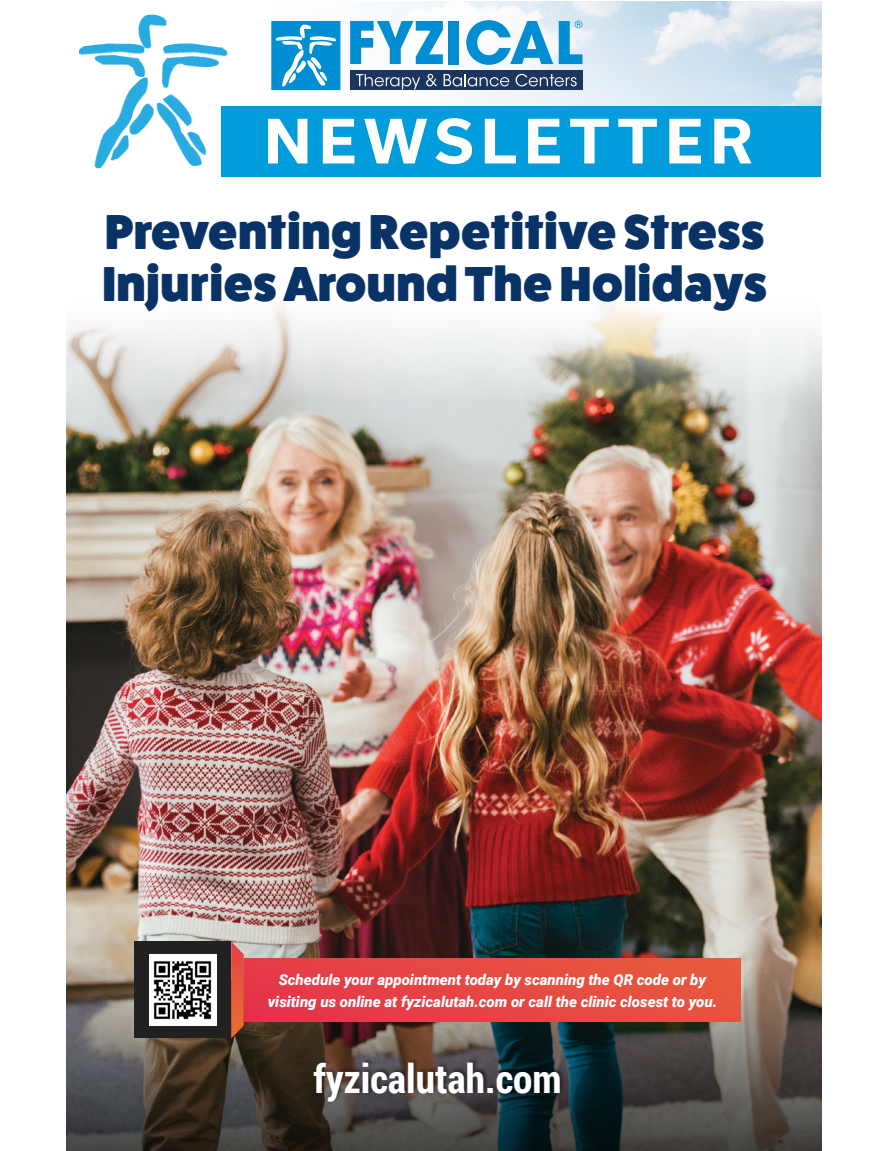
<style>
.page{position:relative;width:891px;height:1151px;background:#fff}
.page>*{position:absolute;margin:0;border:0;box-sizing:border-box;transform-origin:0 0}
.t1{font:700 58.27px "Usual";letter-spacing:.13em;color:#fff}
.t2{font:800 49.27px/52.4px "Fat Frank";letter-spacing:.01em;color:#093266}
.t3{font:700 39.6px "Roboto Condensed";color:#fff}
.t4{font:italic 900 15.08px/22.5px "Roboto";color:#fff;text-align:center}
</style>
<div class="page">
<img style="left:66px;top:305px;width:755px;height:309px">
<img style="left:271px;top:1px;width:550px;height:105px">
<div style="left:222px;top:106px;width:599px;height:71px;background:#009cdc"></div>
<img style="left:80px;top:15px;width:148px;height:155px">
<img style="left:66px;top:614px;width:755px;height:536px">
<div style="left:313px;top:1057px;width:252px;height:45px;background:#000;opacity:.45"></div>
<div style="left:350px;top:71px;width:232px;height:19px;background:#1c355e"></div>
<svg style="left:356px;top:74px;width:64px;height:15px"></svg>
<svg style="left:426px;top:74px;width:11px;height:12px"></svg>
<svg style="left:444px;top:74px;width:65px;height:12px"></svg>
<svg style="left:516px;top:74px;width:61px;height:12px"></svg>
<svg style="left:350px;top:21px;width:93px;height:43px"></svg>
<div style="left:448px;top:21px;width:11px;height:43px;background:#008dd1"></div>
<svg style="left:466px;top:20px;width:87px;height:45px"></svg>
<svg style="left:559px;top:20px;width:23px;height:44px"></svg>
<svg style="left:271px;top:21px;width:69px;height:69px;background:#32a3d9"></svg>
<svg style="left:134px;top:941px;width:607px;height:97px;background:#a5433f"></svg>
<img style="left:149px;top:954px;width:67px;height:70px">
<p class="t1" style="left:264px;top:108px;width:490px">NEWSLETTER</p>
<p class="t2" style="left:102px;top:206px;width:666px">Preventing Repetitive Stress<br>Injuries Around The Holidays</p>
<p class="t4" style="left:268px;top:967px;width:451px">Schedule your appointment today by scanning the QR code or by visiting us online at fyzicalutah.com or call the clinic closest to you.</p>
<p class="t3" style="left:314px;top:1051px;width:250px">fyzicalutah.com</p>
</div>
